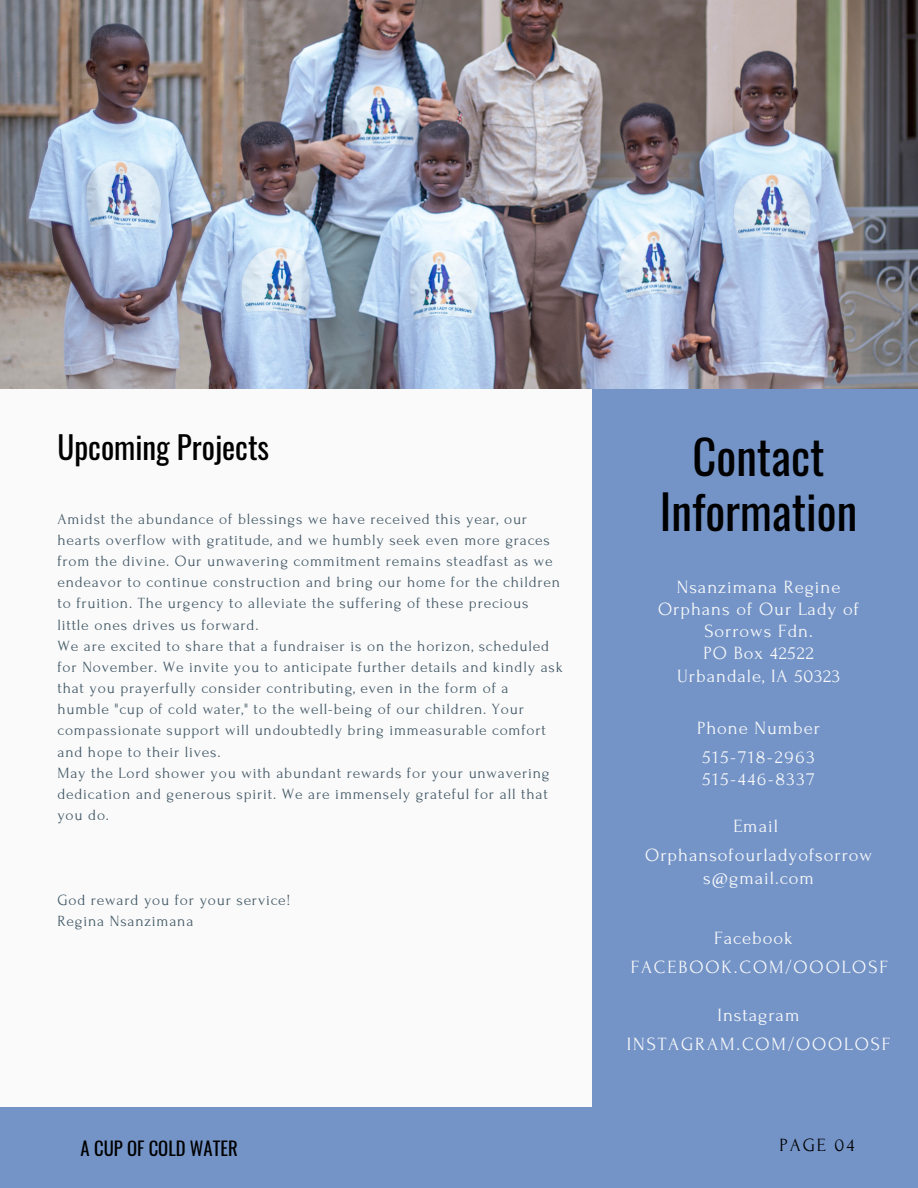
<style>
.page{position:relative;width:918px;height:1188px;background:#fafafa}
.page>*{position:absolute;margin:0;border:0;box-sizing:border-box;transform-origin:0 0}
.t1{font:46.65px/55.2px "Oswald";color:#000;text-align:center}
.t2{font:31.2px "Oswald";color:#000}
.t3{font:18.75px "Oswald";color:#000}
.t4{font:18.75px "Forum";letter-spacing:.1em;color:#000}
.t5{font:18.6px/22.2px "Forum";letter-spacing:.05em;color:#fafafa;text-align:center}
.t6{font:18.6px "Forum";letter-spacing:.1em;color:#fafafa}
.t7{font:15.6px/21.1px "Forum";letter-spacing:.05em;color:#435967}
</style>
<div class="page">
<div style="left:593px;top:342px;width:325px;height:846px;background:#7494c8"></div>
<img style="left:0;top:0;width:918px;height:389px">
<div style="left:0;top:1107px;width:900px;height:81px;background:#7494c8"></div>
<p class="t2" style="left:57px;top:423px;width:213px">Upcoming Projects</p>
<p class="t7" style="left:57px;top:508px;width:504px">Amidst the abundance of blessings we have received this year, our hearts overflow with gratitude, and we humbly seek even more graces from the divine. Our unwavering commitment remains steadfast as we endeavor to continue construction and bring our home for the children to fruition. The urgency to alleviate the suffering of these precious little ones drives us forward.</p>
<p class="t7" style="left:57px;top:635px;width:507px">We are excited to share that a fundraiser is on the horizon, scheduled for November. We invite you to anticipate further details and kindly ask that you prayerfully consider contributing, even in the form of a humble "cup of cold water," to the well-being of our children. Your compassionate support will undoubtedly bring immeasurable comfort and hope to their lives.</p>
<p class="t7" style="left:57px;top:762px;width:494px;text-align:justify">May the Lord shower you with abundant rewards for your unwavering dedication and generous spirit. We are immensely grateful for all that you do.</p>
<p class="t7" style="left:57px;top:889px;width:234px">God reward you for your service!</p>
<p class="t7" style="left:57px;top:911px;width:137px">Regina Nsanzimana</p>
<p class="t1" style="left:660px;top:427px;width:199px">Contact<br>Information</p>
<p class="t5" style="left:677px;top:576px;width:165px">Nsanzimana Regine</p>
<p class="t5" style="left:658px;top:598px;width:202px">Orphans of Our Lady of<br>Sorrows Fdn.</p>
<p class="t5" style="left:704px;top:643px;width:112px">PO Box 42522</p>
<p class="t5" style="left:677px;top:665px;width:164px">Urbandale, IA 50323</p>
<p class="t5" style="left:697px;top:717px;width:125px">Phone Number</p>
<p class="t6" style="left:703px;top:747px;width:114px">515-718-2963</p>
<p class="t6" style="left:702px;top:769px;width:114px">515-446-8337</p>
<p class="t5" style="left:733px;top:815px;width:46px">Email</p>
<p class="t5" style="left:645px;top:845px;width:228px">Orphansofourladyofsorrow s@gmail.com</p>
<p class="t5" style="left:714px;top:927px;width:80px">Facebook</p>
<p class="t6" style="left:631px;top:957px;width:259px">FACEBOOK.COM/OOOLOSF</p>
<p class="t5" style="left:718px;top:1004px;width:83px">Instagram</p>
<p class="t6" style="left:627px;top:1034px;width:265px">INSTAGRAM.COM/OOOLOSF</p>
<p class="t3" style="left:81px;top:1134px;width:159px">A CUP OF COLD WATER</p>
<p class="t4" style="left:780px;top:1135px;width:76px">PAGE 04</p>
</div>
